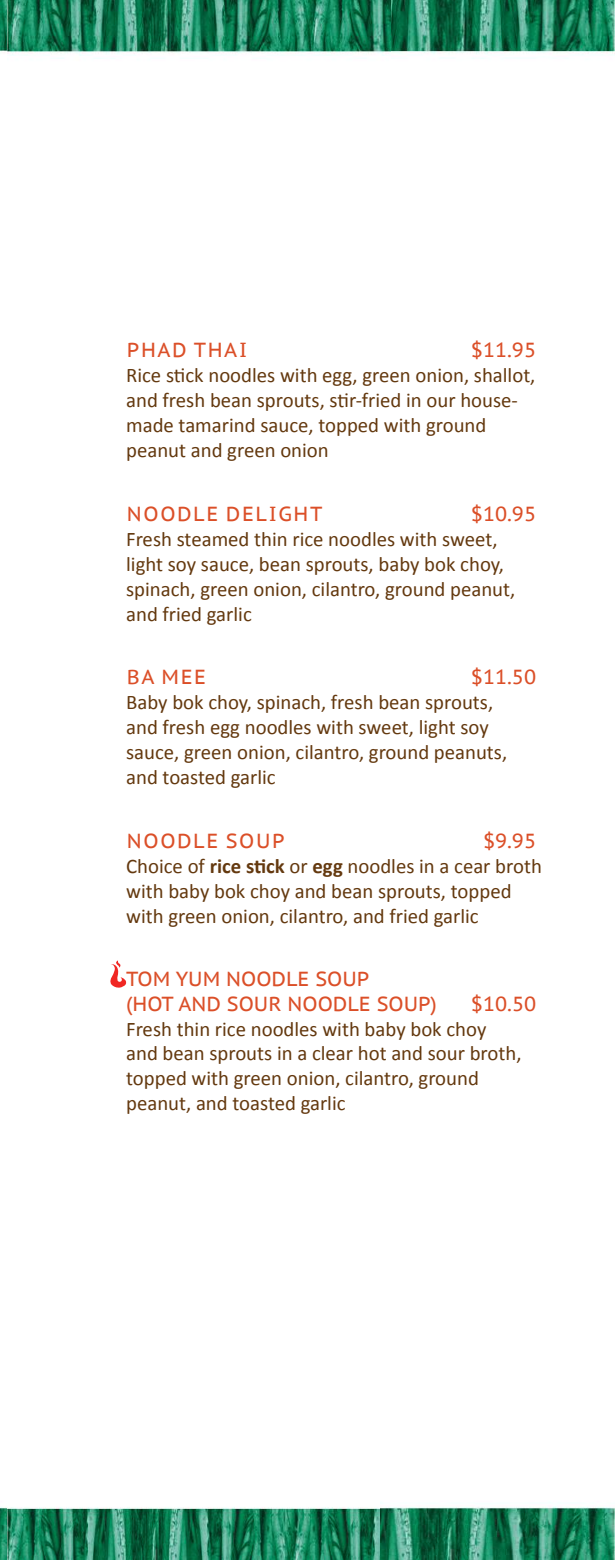
<style>
.page{position:relative;width:615px;height:1560px;background:#fff}
.page>*{position:absolute;margin:0;border:0;box-sizing:border-box;transform-origin:0 0}
.t1{font:20.82px/24.8px "Calibri";color:#64390f}
.t2{font:20.3px "PT Sans Caption";letter-spacing:.08em;color:#db4f28}
.t3{font:20.3px/24.3px "PT Sans Caption";color:#db4f28}
.s1{font-weight:700}
</style>
<div class="page">
<svg style="left:110px;top:960px;width:17px;height:28px"></svg>
<img style="left:0;top:0;width:8px;height:54px">
<img style="left:0;top:1507px;width:8px;height:52px">
<img style="left:8px;top:0;width:383px;height:59px">
<img style="left:391px;top:0;width:223px;height:59px">
<img style="left:379px;top:1506px;width:235px;height:53px">
<img style="left:8px;top:1507px;width:371px;height:52px">
<p class="t2" style="left:127px;top:337px;width:122px">PHAD THAI</p>
<p class="t2" style="left:470px;top:337px;width:67px">$11.95</p>
<p class="t1" style="left:126px;top:363px;width:410px">Rice stick noodles with egg, green onion, shallot, and fresh bean sprouts, stir-fried in our house&shy;made tamarind sauce, topped with ground peanut and green onion</p>
<p class="t2" style="left:127px;top:500px;width:197px">NOODLE DELIGHT</p>
<p class="t2" style="left:470px;top:500px;width:67px">$10.95</p>
<p class="t1" style="left:126px;top:526px;width:390px">Fresh steamed thin rice noodles with sweet, light soy sauce, bean sprouts, baby bok choy, spinach, green onion, cilantro, ground peanut, and fried garlic</p>
<p class="t2" style="left:127px;top:664px;width:81px">BA MEE</p>
<p class="t2" style="left:470px;top:664px;width:67px">$11.50</p>
<p class="t1" style="left:126px;top:690px;width:382px">Baby bok choy, spinach, fresh bean sprouts, and fresh egg noodles with sweet, light soy sauce, green onion, cilantro, ground peanuts, and toasted garlic</p>
<p class="t2" style="left:127px;top:827px;width:159px">NOODLE SOUP</p>
<p class="t2" style="left:482px;top:827px;width:55px">$9.95</p>
<p class="t1" style="left:126px;top:853px;width:417px">Choice of <span class="s1">rice stick</span> or <span class="s1">egg</span> noodles in a cear broth with baby bok choy and bean sprouts, topped with green onion, cilantro, and fried garlic</p>
<p class="t3" style="left:126px;top:966px;width:312px">TOM YUM NOODLE SOUP<br>(HOT AND SOUR NOODLE SOUP)</p>
<p class="t2" style="left:470px;top:990px;width:67px">$10.50</p>
<p class="t1" style="left:126px;top:1016px;width:396px">Fresh thin rice noodles with baby bok choy and bean sprouts in a clear hot and sour broth, topped with green onion, cilantro, ground peanut, and toasted garlic</p>
</div>
